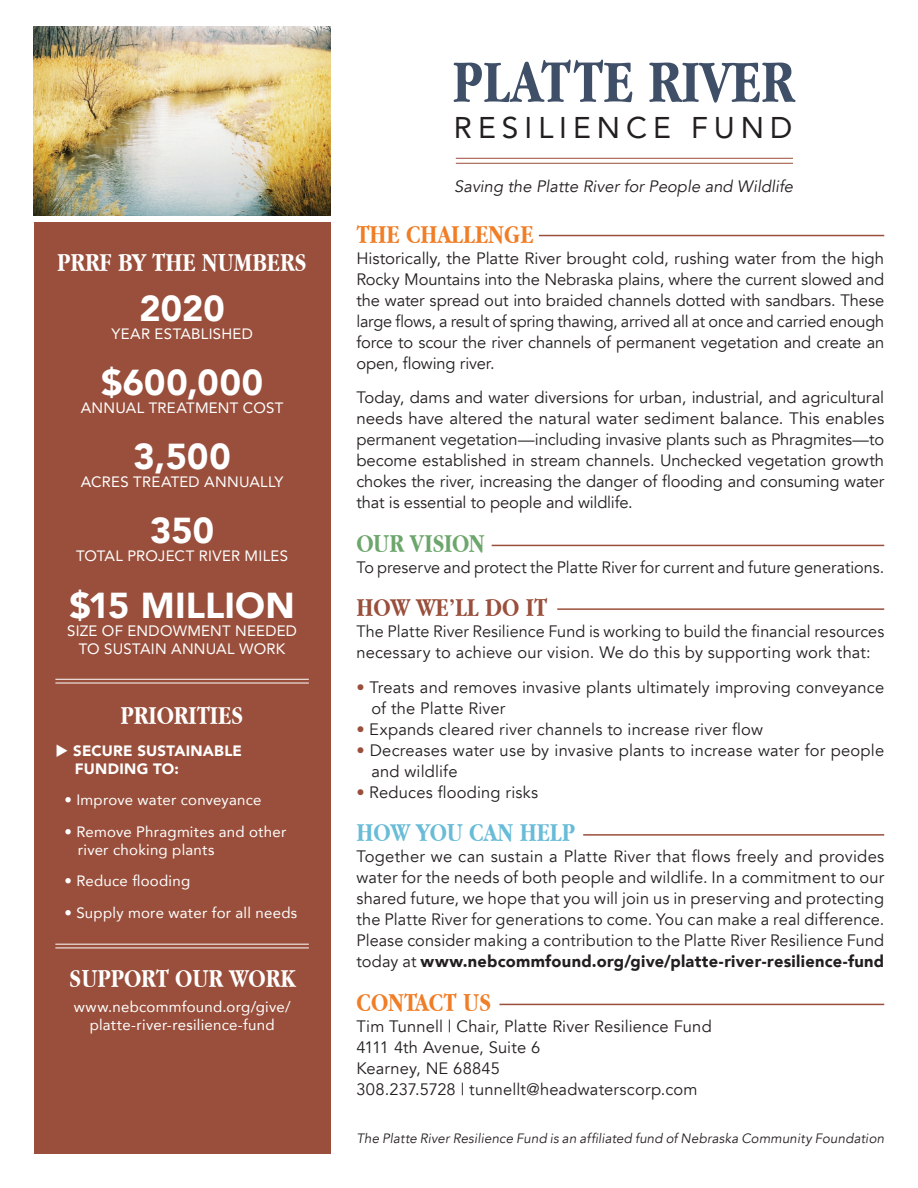
<style>
.page{position:relative;width:918px;height:1188px;background:#fff}
.page>*{position:absolute;margin:0;border:0;box-sizing:border-box;transform-origin:0 0}
.t1{font:700 61.8px "Apple Garamond";color:#3e4f67}
.t2{font:900 36px "Avenir";letter-spacing:.005em;color:#fff}
.t3{font:30px "Avenir";letter-spacing:.2em;color:#231f20}
.t4{font:700 27px "Apple Garamond";color:#fff}
.t5{font:700 27px "Apple Garamond";color:#f07e27}
.t6{font:700 27px "Apple Garamond";color:#69bcd7}
.t7{font:700 27px "Apple Garamond";color:#994f3b}
.t8{font:700 27px "Apple Garamond";letter-spacing:-.015em;color:#6da66c}
.t9{font:16.5px/21px "Avenir";letter-spacing:.005em;color:#231f20}
.t10{font:italic 16.5px "Avenir";color:#231f20}
.t11{font:15px/18px "Avenir";letter-spacing:.015em;color:#fff;text-align:center}
.t12{font:900 15px/18px "Avenir";letter-spacing:.015em;color:#fff}
.t13{font:italic 13.5px "Avenir";letter-spacing:.01em;color:#231f20}
.s1{color:#994f3b}
.s2{font-weight:900}
</style>
<div class="page">
<div style="left:34px;top:222px;width:296px;height:932px;background:#994f3b"></div>
<hr style="left:456px;top:158px;width:337px;height:1px;background:#994f3b">
<hr style="left:456px;top:163px;width:337px;height:1px;background:#994f3b">
<hr style="left:55px;top:944px;width:254px;height:1px;background:#fff">
<hr style="left:55px;top:948px;width:254px;height:1px;background:#fff">
<img style="left:34px;top:26px;width:296px;height:190px">
<hr style="left:55px;top:679px;width:254px;height:1px;background:#fff">
<hr style="left:55px;top:683px;width:254px;height:1px;background:#fff">
<hr style="left:539px;top:235px;width:345px;height:1px;background:#994f3b">
<hr style="left:492px;top:545px;width:392px;height:1px;background:#994f3b">
<hr style="left:557px;top:608px;width:327px;height:2px;background:#994f3b">
<hr style="left:583px;top:834px;width:301px;height:2px;background:#994f3b">
<hr style="left:500px;top:1004px;width:384px;height:1px;background:#994f3b">
<h3 class="t4" style="left:57px;top:248px;width:251px">PRRF BY THE NUMBERS</h3>
<h2 class="t2" style="left:139px;top:277px;width:87px">2020</h2>
<p class="t11" style="left:111px;top:324px;width:143px">YEAR ESTABLISHED</p>
<h2 class="t2" style="left:101px;top:352px;width:164px">$600,000</h2>
<p class="t11" style="left:81px;top:398px;width:204px">ANNUAL TREATMENT COST</p>
<h2 class="t2" style="left:134px;top:426px;width:99px">3,500</h2>
<p class="t11" style="left:81px;top:473px;width:204px">ACRES TREATED ANNUALLY</p>
<h2 class="t2" style="left:150px;top:500px;width:66px">350</h2>
<p class="t11" style="left:76px;top:547px;width:214px">TOTAL PROJECT RIVER MILES</p>
<h2 class="t2" style="left:69px;top:574px;width:227px">$15 MILLION</h2>
<p class="t11" style="left:67px;top:621px;width:231px">SIZE OF ENDOWMENT NEEDED<br>TO SUSTAIN ANNUAL WORK</p>
<h3 class="t4" style="left:121px;top:701px;width:125px">PRIORITIES</h3>
<p class="t12" style="left:75px;top:741px;width:169px;text-indent:-20px">◆ SECURE SUSTAINABLE<br>FUNDING TO:</p>
<p class="t11" style="left:64px;top:791px;width:199px">• Improve water conveyance</p>
<p class="t11" style="left:78px;top:822px;width:210px;text-align:left;text-indent:-14px">• Remove Phragmites and other river choking plants</p>
<p class="t11" style="left:64px;top:872px;width:127px">• Reduce flooding</p>
<p class="t11" style="left:64px;top:903px;width:234px">• Supply more water for all needs</p>
<h3 class="t4" style="left:69px;top:964px;width:228px">SUPPORT OUR WORK</h3>
<p class="t11" style="left:74px;top:997px;width:218px">www.nebcommfound.org/give/ platte-river-resilience-fund</p>
<h1 class="t1" style="left:452px;top:47px;width:343px">PLATTE RIVER</h1>
<h3 class="t3" style="left:454px;top:103px;width:340px">RESILIENCE FUND</h3>
<p class="t10" style="left:454px;top:176px;width:340px">Saving the Platte River for People and Wildlife</p>
<h3 class="t5" style="left:356px;top:219px;width:179px">THE CHALLENGE</h3>
<p class="t9" style="left:356px;top:248px;width:529px;text-align:justify">Historically, the Platte River brought cold, rushing water from the high Rocky Mountains into the Nebraska plains, where the current slowed and the water spread out into braided channels dotted with sandbars. These large flows, a result of spring thawing, arrived all at once and carried enough force to scour the river channels of permanent vegetation and create an open, flowing river.</p>
<p class="t9" style="left:356px;top:387px;width:529px;text-align:justify">Today, dams and water diversions for urban, industrial, and agricultural needs have altered the natural water sediment balance. This enables permanent vegetation—including invasive plants such as Phragmites—to become established in stream channels. Unchecked vegetation growth chokes the river, increasing the danger of flooding and consuming water that is essential to people and wildlife.</p>
<h3 class="t8" style="left:356px;top:528px;width:130px">OUR VISION</h3>
<p class="t9" style="left:356px;top:557px;width:529px">To preserve and protect the Platte River for current and future generations.</p>
<h3 class="t7" style="left:356px;top:593px;width:192px">HOW WE’LL DO IT</h3>
<p class="t9" style="left:356px;top:621px;width:529px">The Platte River Resilience Fund is working to build the financial resources necessary to achieve our vision. We do this by supporting work that:</p>
<p class="t9" style="left:371px;top:677px;width:514px;text-indent:-15px"><span class="s1">•</span> Treats and removes invasive plants ultimately improving conveyance of the Platte River</p>
<p class="t9" style="left:356px;top:719px;width:408px"><span class="s1">•</span> Expands cleared river channels to increase river flow</p>
<p class="t9" style="left:371px;top:740px;width:514px;text-indent:-15px"><span class="s1">•</span> Decreases water use by invasive plants to increase water for people and wildlife</p>
<p class="t9" style="left:356px;top:782px;width:183px"><span class="s1">•</span> Reduces flooding risks</p>
<h3 class="t6" style="left:356px;top:818px;width:220px">HOW YOU CAN HELP</h3>
<p class="t9" style="left:356px;top:846px;width:529px;text-align:justify">Together we can sustain a Platte River that flows freely and provides water for the needs of both people and wildlife. In a commitment to our shared future, we hope that you will join us in preserving and protecting the Platte River for generations to come. You can make a real difference.<br>Please consider making a contribution to the Platte River Resilience Fund today at <span class="s2">www.nebcommfound.org/give/platte-river-resilience-fund</span></p>
<h3 class="t5" style="left:356px;top:987px;width:136px">CONTACT US</h3>
<p class="t9" style="left:356px;top:1016px;width:357px">Tim Tunnell | Chair, Platte River Resilience Fund 4111 4th Avenue, Suite 6<br>Kearney, NE 68845<br>308.237.5728 | tunnellt@headwaterscorp.com</p>
<p class="t13" style="left:356px;top:1130px;width:529px">The Platte River Resilience Fund is an affiliated fund of Nebraska Community Foundation</p>
</div>
